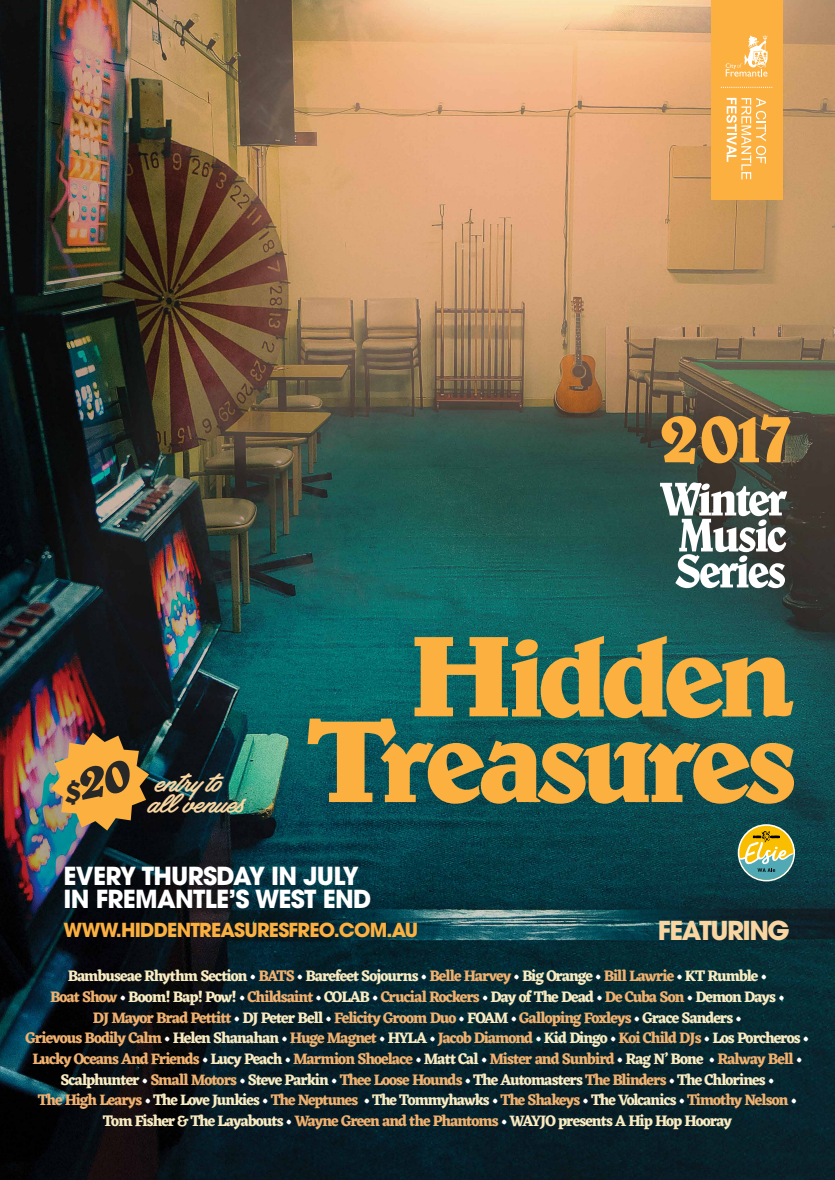
<style>
.page{position:relative;width:835px;height:1180px;background:#fff}
.page>*{position:absolute;margin:0;border:0;box-sizing:border-box;transform-origin:0 0}
.t1{font:700 76.16px "Belwe BT";color:#fbb040}
.t2{font:condensed 47.95px/36px "Belwe BT";letter-spacing:-.06em;color:#fff;text-align:center;scale:1.15 1}
.t3{font:30.8px/21.8px "Haydon Brush PERSONALUSE";color:#f8d5a1;scale:1.04 1}
.t4{font:700 25.97px "ITC Avant Garde Pro";letter-spacing:-.06em;color:#f8d5a1}
.t5{font:700 24.71px/23.3px "ITC Avant Garde Pro";letter-spacing:-.03em;color:#fff}
.t6{font:700 19.21px "ITC Avant Garde Pro";letter-spacing:-.04em;color:#fbb040}
.t7{font:700 15.75px/20.6px "Eczar";letter-spacing:-.07em;color:#f0b16f;text-align:center;scale:.96 1}
.s1{color:#f9ecc2}
.s2{color:#fff}
</style>
<div class="page">
<img style="left:0;top:0;width:834px;height:1180px">
<svg style="left:307px;top:636px;width:486px;height:167px;background:#788250"></svg>
<div style="left:710px;top:0;width:72px;height:200px;background:#fbb040"></div>
<svg style="left:726px;top:98px;width:40px;height:81px"></svg>
<svg style="left:725px;top:35px;width:42px;height:42px"></svg>
<svg style="left:720px;top:87px;width:52px;height:1px"></svg>
<svg style="left:737px;top:824px;width:57px;height:57px"></svg>
<div style="left:739px;top:826px;width:54px;height:54px;background:#f9be00;border-radius:50%"></div>
<svg style="left:739px;top:831px;width:54px;height:49px"></svg>
<img style="left:51px;top:732px;width:98px;height:98px">
<h1 class="t1" style="left:658px;top:388px;width:138px">2017</h1>
<h3 class="t3" style="left:149px;top:772px;width:95px">entry to all venues</h3>
<h2 class="t2" style="left:660px;top:480px;width:112px">Winter<br>Music<br>Series</h2>
<h3 class="t5" style="left:64px;top:863px;width:309px">EVERY THURSDAY IN JULY<br>IN FREMANTLE’S WEST END</h3>
<p class="t6" style="left:64px;top:916px;width:356px">WWW.HIDDENTREASURESFREO.COM.AU</p>
<h3 class="t4" style="left:657px;top:913px;width:133px">FEATURING</h3>
<p class="t7" style="left:26px;top:965px;width:817px"><span class="s1">Bambuseae Rhythm Section</span> <span class="s2">•</span> BATS <span class="s2">•</span> <span class="s1">Barefeet Sojourns</span> <span class="s2">•</span> Belle Harvey <span class="s2">•</span> <span class="s1">Big Orange</span> <span class="s2">•</span> Bill Lawrie <span class="s2">•</span> <span class="s1">KT Rumble</span> <span class="s2">•<br></span>Boat Show <span class="s2">•</span> <span class="s1">Boom! Bap! Pow!</span> <span class="s2">•</span> Childsaint <span class="s2">•</span> <span class="s1">COLAB</span> <span class="s2">•</span> Crucial Rockers <span class="s2">•</span> <span class="s1">Day of The Dead</span> <span class="s2">•</span> De Cuba Son <span class="s2">•</span> <span class="s1">Demon Days</span> <span class="s2">•<br></span>DJ Mayor Brad Pettitt <span class="s2">•</span> <span class="s1">DJ Peter Bell</span> <span class="s2">•</span> Felicity Groom Duo <span class="s2">•</span> <span class="s1">FOAM</span> <span class="s2">•</span> Galloping Foxleys <span class="s2">•</span> <span class="s1">Grace Sanders</span> <span class="s2">•<br></span>Grievous Bodily Calm <span class="s2">•</span> <span class="s1">Helen Shanahan</span> <span class="s2">•</span> Huge Magnet <span class="s2">•</span> <span class="s1">HYLA</span> <span class="s2">•</span> Jacob Diamond <span class="s2">•</span> <span class="s1">Kid Dingo</span> <span class="s2">•</span> Koi Child DJs <span class="s2">•</span> <span class="s1">Los Porcheros</span> <span class="s2">• </span>Lucky Oceans And Friends <span class="s2">•</span> <span class="s1">Lucy Peach</span> <span class="s2">•</span> Marmion Shoelace <span class="s2">•</span> <span class="s1">Matt Cal</span> <span class="s2">•</span> Mister and Sunbird <span class="s2">•</span> <span class="s1">Rag N’ Bone</span> <span class="s2">•</span> Ralway Bell <span class="s2">• </span><span class="s1">Scalphunter</span> <span class="s2">•</span> Small Motors <span class="s2">•</span> <span class="s1">Steve Parkin</span> <span class="s2">•</span> Thee Loose Hounds <span class="s2">•</span> <span class="s1">The Automasters</span> The Blinders <span class="s2">•</span> <span class="s1">The Chlorines</span> <span class="s2">•<br></span>The High Learys <span class="s2">•</span> <span class="s1">The Love Junkies</span> <span class="s2">•</span> The Neptunes <span class="s2">•</span> <span class="s1">The Tommyhawks</span> <span class="s2">•</span> The Shakeys <span class="s2">•</span> <span class="s1">The Volcanics</span> <span class="s2">•</span> Timothy Nelson <span class="s2">• </span><span class="s1">Tom Fisher &amp; The Layabouts</span> <span class="s2">•</span> Wayne Green and the Phantoms <span class="s2">•</span> <span class="s1">WAYJO presents A Hip Hop Hooray</span></p>
</div>
